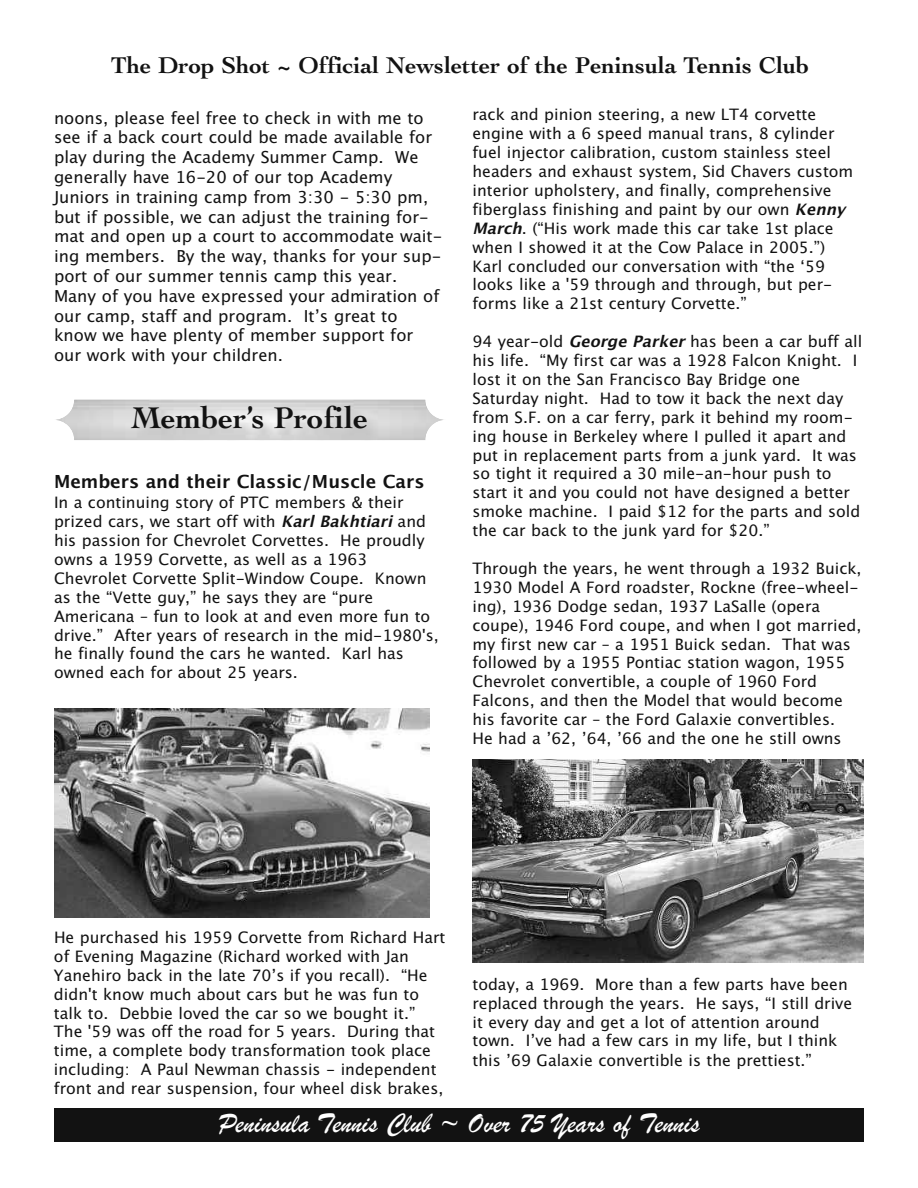
<style>
.page{position:relative;width:918px;height:1188px;background:#fff}
.page>*{position:absolute;margin:0;border:0;box-sizing:border-box;transform-origin:0 0}
.t1{font:700 31.5px "Cochin";color:#121212}
.t2{font:28.8px "Brush Script";color:#fff}
.t3{font:700 24px "Cochin";color:#121212}
.t4{font:700 18px "Lucida Grande";color:#121212}
.t5{font:16.5px/19.8px "Lucida Grande";color:#121212}
.t6{font:15.75px/18.9px "Lucida Grande";color:#121212}
.s1{font-weight:700;font-style:italic}
</style>
<div class="page">
<div style="left:54px;top:1108px;width:810px;height:34px;background:#121212"></div>
<img style="left:54px;top:708px;width:376px;height:210px">
<img style="left:472px;top:760px;width:392px;height:203px">
<h3 class="t3" style="left:111px;top:51px;width:699px">The Drop Shot ~ Official Newsletter of the Peninsula Tennis Club</h3>
<p class="t5" style="left:54px;top:108px;width:390px">noons, please feel free to check in with me to see if a back court could be made available for play during the Academy Summer Camp. We generally have 16-20 of our top Academy Juniors in training camp from 3:30 - 5:30 pm, but if possible, we can adjust the training for&shy;mat and open up a court to accommodate wait&shy;ing members. By the way, thanks for your sup&shy;port of our summer tennis camp this year.<br>Many of you have expressed your admiration of our camp, staff and program. It’s great to know we have plenty of member support for our work with your children.</p>
<p class="t6" style="left:472px;top:105px;width:382px">rack and pinion steering, a new LT4 corvette engine with a 6 speed manual trans, 8 cylinder fuel injector calibration, custom stainless steel headers and exhaust system, Sid Chavers custom interior upholstery, and finally, comprehensive fiberglass finishing and paint by our own <span class="s1">Kenny March</span>. (“His work made this car take 1st place when I showed it at the Cow Palace in 2005.”)<br>Karl concluded our conversation with “the ‘59 looks like a '59 through and through, but per&shy;forms like a 21st century Corvette.”</p>
<p class="t6" style="left:472px;top:332px;width:391px">94 year-old <span class="s1">GeorgeParker</span>has been a car buff all his life. “My first car was a 1928 Falcon Knight. I lost it on the San Francisco Bay Bridge one Saturday night. Had to tow it back the next day from S.F. on a car ferry, park it behind my room&shy;ing house in Berkeley where I pulled it apart and put in replacement parts from a junk yard. It was so tight it required a 30 mile-an-hour push to start it and you could not have designed a better smoke machine. I paid $12 for the parts and sold the car back to the junk yard for $20.”</p>
<p class="t6" style="left:473px;top:559px;width:391px">Through the years, he went through a 1932 Buick, 1930 Model A Ford roadster, Rockne (free-wheel&shy;ing), 1936 Dodge sedan, 1937 LaSalle (opera coupe), 1946 Ford coupe, and when I got married, my first new car – a 1951 Buick sedan. That was followed by a 1955 Pontiac station wagon, 1955<br>Chevrolet convertible, a couple of 1960 Ford Falcons, and then the Model that would become his favorite car – the Ford Galaxie convertibles.<br>He had a ’62, ’64, ’66 and the one he still owns</p>
<h1 class="t1" style="left:132px;top:399px;width:238px">Member’s Profile</h1>
<p class="t4" style="left:54px;top:472px;width:372px">Members and their Classic/Muscle Cars</p>
<p class="t6" style="left:54px;top:493px;width:386px">In a continuing story of PTC members &amp; their prized cars, we start off with <span class="s1">KarlBakhtiari</span>and his passion for Chevrolet Corvettes. He proudly owns a 1959 Corvette, as well as a 1963<br>Chevrolet Corvette Split-Window Coupe. Known as the “Vette guy,” he says they are “pure Americana – fun to look at and even more fun to drive.” After years of research in the mid-1980's, he finally found the cars he wanted. Karl has owned each for about 25 years.</p>
<p class="t6" style="left:54px;top:928px;width:393px">He purchased his 1959 Corvette from Richard Hart of Evening Magazine (Richard worked with Jan Yanehiro back in the late 70’s if you recall). “He didn't know much about cars but he was fun to talk to. Debbie loved the car so we bought it.” The '59 was off the road for 5 years. During that time, a complete body transformation took place including: A Paul Newman chassis - independent front and rear suspension, four wheel disk brakes,</p>
<p class="t6" style="left:473px;top:975px;width:381px">today, a 1969. More than a few parts have been replaced through the years. He says, “I still drive it every day and get a lot of attention around town. I’ve had a few cars in my life, but I think this ’69 Galaxie convertible is the prettiest.”</p>
<h2 class="t2" style="left:218px;top:1105px;width:483px">Peninsula Tennis Club ~ Over 75 Years of Tennis</h2>
</div>
